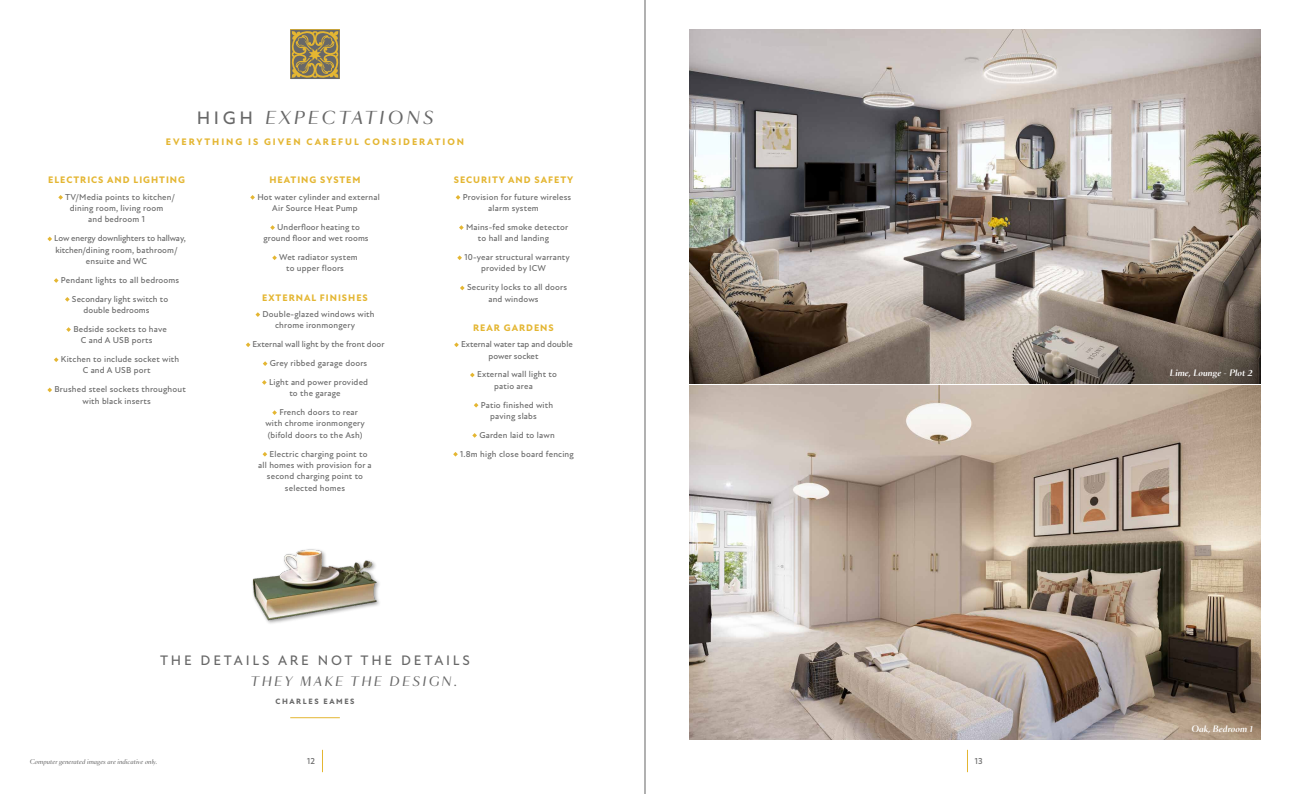
<style>
.page{position:relative;width:1290px;height:794px;background:#fff}
.page>*{position:absolute;margin:0;border:0;box-sizing:border-box;transform-origin:0 0}
.t1{font:italic 16.62px "Sang Bleu OG Sans";letter-spacing:.2em;color:#686868}
.t2{font:500 14px "New Atten";letter-spacing:.2em;color:#686868}
.t3{font:italic 12.25px "Sang Bleu OG Sans";letter-spacing:.2em;color:#686868}
.t4{font:800 9.62px "New Atten";letter-spacing:.1em;color:#e4b632}
.t5{font:800 9.62px "New Atten";letter-spacing:.2em;color:#e4b632}
.t6{font:500 8.75px/11.4px "New Atten";letter-spacing:.02em;color:#686868}
.t7{font:500 8.75px/11.4px "New Atten";color:#686868}
.t8{font:500 8.75px "New Atten";letter-spacing:-.01em;color:#686868}
.t9{font:italic 500 8.31px "Sang Bleu OG Sans";letter-spacing:.02em;color:#fff}
.t10{font:800 7.88px "New Atten";letter-spacing:.2em;color:#686868}
.t11{font:italic 6.12px "Sang Bleu OG Sans";letter-spacing:.02em;color:#686868}
.s1{font-family:"New Atten";font-weight:500;font-style:normal;font-size:18.38px}
</style>
<div class="page">
<img style="left:690px;top:386px;width:570px;height:353px">
<img style="left:690px;top:30px;width:570px;height:353px">
<svg style="left:290px;top:30px;width:50px;height:49px;background:#9b8851"></svg>
<hr style="left:290px;top:717px;width:50px;height:1px;background:#e4b632">
<div style="left:251px;top:548px;width:131px;height:77px;background:#000;opacity:.4"></div>
<img style="left:252px;top:548px;width:126px;height:73px">
<svg style="left:58px;top:195px;width:5px;height:5px"></svg>
<svg style="left:47px;top:237px;width:5px;height:4px"></svg>
<svg style="left:54px;top:278px;width:5px;height:5px"></svg>
<svg style="left:65px;top:297px;width:5px;height:5px"></svg>
<svg style="left:66px;top:327px;width:5px;height:5px"></svg>
<svg style="left:54px;top:357px;width:5px;height:5px"></svg>
<svg style="left:47px;top:387px;width:5px;height:5px"></svg>
<svg style="left:250px;top:195px;width:5px;height:5px"></svg>
<svg style="left:270px;top:225px;width:5px;height:5px"></svg>
<svg style="left:272px;top:255px;width:5px;height:5px"></svg>
<svg style="left:255px;top:312px;width:5px;height:5px"></svg>
<svg style="left:246px;top:342px;width:4px;height:5px"></svg>
<svg style="left:263px;top:361px;width:4px;height:5px"></svg>
<svg style="left:262px;top:380px;width:5px;height:5px"></svg>
<svg style="left:272px;top:410px;width:5px;height:5px"></svg>
<svg style="left:263px;top:452px;width:4px;height:4px"></svg>
<svg style="left:456px;top:195px;width:4px;height:5px"></svg>
<svg style="left:459px;top:225px;width:5px;height:5px"></svg>
<svg style="left:457px;top:255px;width:5px;height:5px"></svg>
<svg style="left:460px;top:286px;width:5px;height:4px"></svg>
<svg style="left:454px;top:342px;width:5px;height:5px"></svg>
<svg style="left:470px;top:373px;width:5px;height:4px"></svg>
<svg style="left:474px;top:403px;width:4px;height:4px"></svg>
<svg style="left:472px;top:433px;width:5px;height:5px"></svg>
<svg style="left:453px;top:452px;width:5px;height:4px"></svg>
<svg style="left:322px;top:750px;width:1px;height:22px"></svg>
<svg style="left:967px;top:750px;width:1px;height:22px"></svg>
<hr style="left:645px;top:0;width:1px;height:794px;background:#646363">
<h1 class="t1" style="left:197px;top:108px;width:238px"><span class="s1">HIGH</span> EXPECTATIONS</h1>
<p class="t5" style="left:166px;top:137px;width:300px">EVERYTHING IS GIVEN CAREFUL CONSIDERATION</p>
<p class="t4" style="left:48px;top:174px;width:138px">ELECTRICS AND LIGHTING</p>
<p class="t6" style="left:65px;top:191px;width:112px">TV/Media points to kitchen/</p>
<p class="t6" style="left:70px;top:203px;width:95px">dining room, living room</p>
<p class="t6" style="left:88px;top:214px;width:58px">and bedroom 1</p>
<p class="t8" style="left:54px;top:233px;width:133px">Low energy downlighters to hallway,</p>
<p class="t6" style="left:56px;top:244px;width:124px">kitchen/dining room, bathroom/</p>
<p class="t6" style="left:86px;top:255px;width:63px">ensuite and WC</p>
<p class="t6" style="left:61px;top:271px;width:120px;line-height:18.8px;text-align:center">Pendant lights to all bedrooms<br>Secondary light switch to</p>
<p class="t6" style="left:73px;top:301px;width:95px;line-height:18.8px;text-indent:10px">double bedrooms<br>Bedside sockets to have</p>
<p class="t6" style="left:61px;top:331px;width:120px;line-height:18.8px;text-indent:20px">C and A USB ports<br>Kitchen to include socket with</p>
<p class="t6" style="left:54px;top:361px;width:133px;line-height:18.8px;text-indent:28px">C and A USB port<br>Brushed steel sockets throughout</p>
<p class="t6" style="left:82px;top:395px;width:70px">with black inserts</p>
<p class="t4" style="left:269px;top:174px;width:93px">HEATING SYSTEM</p>
<p class="t6" style="left:272px;top:191px;width:109px;text-indent:-15px">Hot water cylinder and external<br>Air Source Heat Pump</p>
<p class="t6" style="left:264px;top:221px;width:107px;text-align:center">Underfloor heating to ground floor and wet rooms</p>
<p class="t6" style="left:286px;top:252px;width:73px;text-indent:-7px">Wet radiator system to upper floors</p>
<p class="t4" style="left:262px;top:292px;width:107px">EXTERNAL FINISHES</p>
<p class="t6" style="left:275px;top:308px;width:101px;text-indent:-13px">Double-glazed windows with chrome ironmongery</p>
<p class="t6" style="left:252px;top:335px;width:133px;line-height:18.8px;text-align:center">External wall light by the front door<br>Grey ribbed garage doors<br>Light and power provided</p>
<p class="t6" style="left:279px;top:384px;width:80px;line-height:18.8px;text-indent:10px">to the garage<br>French doors to rear</p>
<p class="t6" style="left:265px;top:418px;width:101px">with chrome ironmongery (bifold doors to the Ash)</p>
<p class="t6" style="left:270px;top:448px;width:99px">Electric charging point to</p>
<p class="t6" style="left:258px;top:459px;width:115px">all homes with provision for a</p>
<p class="t6" style="left:267px;top:471px;width:98px">second charging point to</p>
<p class="t6" style="left:285px;top:482px;width:62px">selected homes</p>
<p class="t4" style="left:454px;top:174px;width:121px">SECURITY AND SAFETY</p>
<p class="t6" style="left:488px;top:191px;width:85px;text-indent:-25px">Provision for future wireless alarm system</p>
<p class="t6" style="left:478px;top:221px;width:92px;text-indent:-12px">Mains-fed smoke detector to hall and landing</p>
<p class="t6" style="left:481px;top:252px;width:90px;text-indent:-17px">10-year structural warranty provided by ICW</p>
<p class="t6" style="left:488px;top:282px;width:80px;text-indent:-21px">Security locks to all doors and windows</p>
<p class="t4" style="left:473px;top:322px;width:82px">REAR GARDENS</p>
<p class="t7" style="left:488px;top:339px;width:86px;text-indent:-27px">External water tap and double power socket</p>
<p class="t6" style="left:494px;top:369px;width:64px;text-indent:-17px">External wall light to patio area</p>
<p class="t6" style="left:490px;top:399px;width:65px;text-indent:-9px">Patio finished with paving slabs</p>
<p class="t6" style="left:460px;top:425px;width:115px;line-height:18.8px;text-align:center">Garden laid to lawn<br>1.8m high close board fencing</p>
<h2 class="t2" style="left:160px;top:652px;width:312px">THE DETAILS ARE NOT THE DETAILS</h2>
<h3 class="t3" style="left:251px;top:674px;width:208px">THEY MAKE THE DESIGN.</h3>
<p class="t11" style="left:30px;top:758px;width:129px">Computer generated images are indicative only.</p>
<p class="t10" style="left:275px;top:696px;width:81px">CHARLES EAMES</p>
<p class="t6" style="left:307px;top:756px;width:9px">12</p>
<p class="t6" style="left:975px;top:756px;width:9px">13</p>
<p class="t9" style="left:1170px;top:368px;width:84px">Lime, Lounge - Plot 2</p>
<p class="t9" style="left:1191px;top:723px;width:63px">Oak, Bedroom 1</p>
</div>
